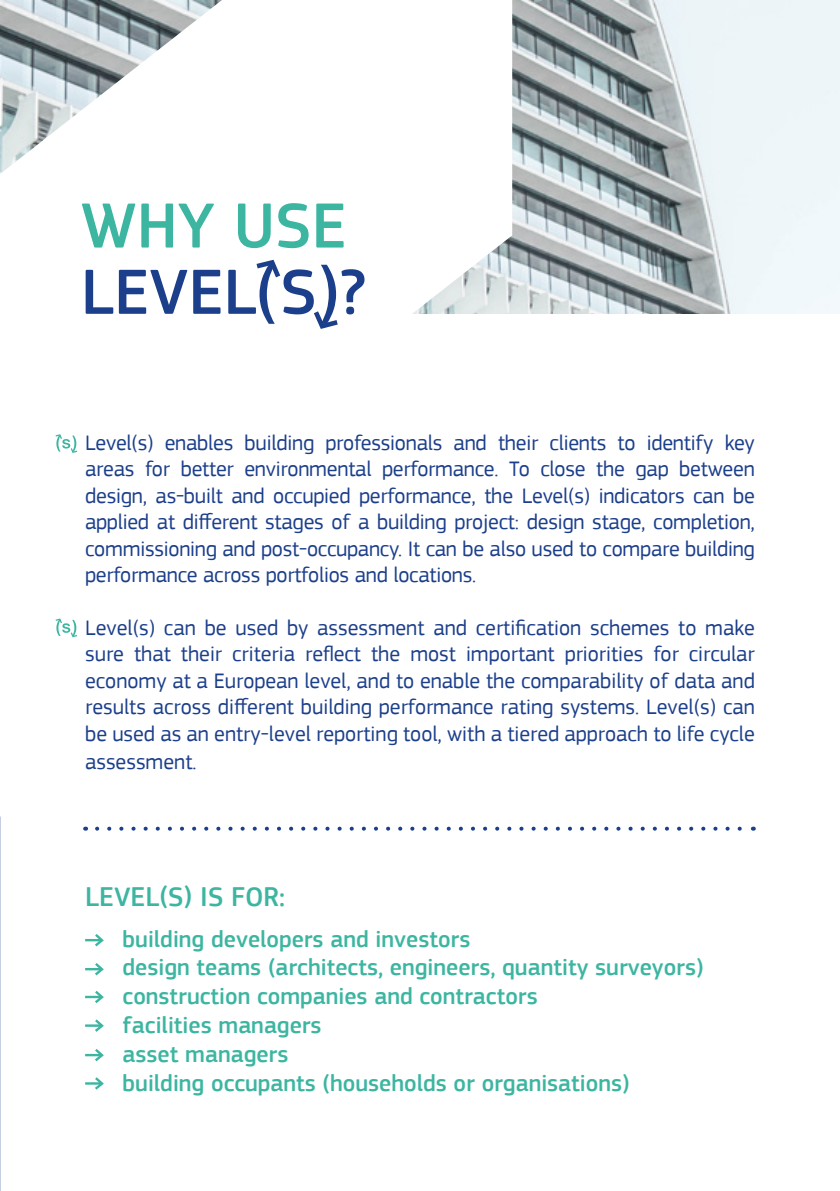
<style>
.page{position:relative;width:840px;height:1191px;background:#fff}
.page>*{position:absolute;margin:0;border:0;box-sizing:border-box;transform-origin:0 0}
.t1{font:500 66.2px "PF Square Sans Pro";color:#1c3f8b}
.t2{font:500 66.2px "PF Square Sans Pro";color:#3cb5a1}
.t3{font:500 28px "PF Square Sans Pro";color:#3cb5a1}
.t4{font:500 24px/28.8px "PF Square Sans Pro";color:#3cb5a1}
.t5{font:22px/26.4px "PF Square Sans Pro";color:#1c3f8b;text-align:justify}
</style>
<div class="page">
<img style="left:512px;top:0;width:327px;height:314px">
<img style="left:0;top:816px;width:1px;height:375px">
<svg style="left:85px;top:934px;width:19px;height:13px"></svg>
<svg style="left:85px;top:963px;width:19px;height:13px"></svg>
<hr style="left:85px;top:995px;width:15px;height:3px;background:#3cb5a1">
<svg style="left:92px;top:990px;width:12px;height:13px"></svg>
<svg style="left:85px;top:1019px;width:19px;height:13px"></svg>
<svg style="left:85px;top:1049px;width:19px;height:13px"></svg>
<svg style="left:85px;top:1077px;width:19px;height:13px"></svg>
<svg style="left:97px;top:826px;width:645px;height:4px"></svg>
<svg style="left:0;top:0;width:512px;height:325px"></svg>
<svg style="left:256px;top:260px;width:24px;height:64px"></svg>
<svg style="left:313px;top:265px;width:24px;height:64px"></svg>
<svg style="left:56px;top:434px;width:21px;height:19px"></svg>
<svg style="left:56px;top:618px;width:21px;height:19px"></svg>
<h1 class="t2" style="left:81px;top:187px;width:267px">WHY USE</h1>
<h1 class="t1" style="left:81px;top:253px;width:286px">LEVEL S ?</h1>
<p class="t5" style="left:85px;top:430px;width:671px">Level(s) enables building professionals and their clients to identify key areas for better environmental performance. To close the gap between design, as-built and occupied performance, the Level(s) indicators can be applied at different stages of a building project: design stage, completion, commissioning and post-occupancy. It can be also used to compare building performance across portfolios and locations.</p>
<p class="t5" style="left:85px;top:614px;width:671px">Level(s) can be used by assessment and certification schemes to make sure that their criteria reflect the most important priorities for circular economy at a European level, and to enable the comparability of data and results across different building performance rating systems. Level(s) can be used as an entry-level reporting tool, with a tiered approach to life cycle</p>
<p class="t5" style="left:85px;top:749px;width:113px">assessment.</p>
<p class="t3" style="left:85px;top:880px;width:201px">LEVEL(S) IS FOR:</p>
<p class="t4" style="left:122px;top:924px;width:582px">building developers and investors<br>design teams (architects, engineers, quantity surveyors) construction companies and contractors<br>facilities managers<br>asset managers<br>building occupants (households or organisations)</p>
</div>
